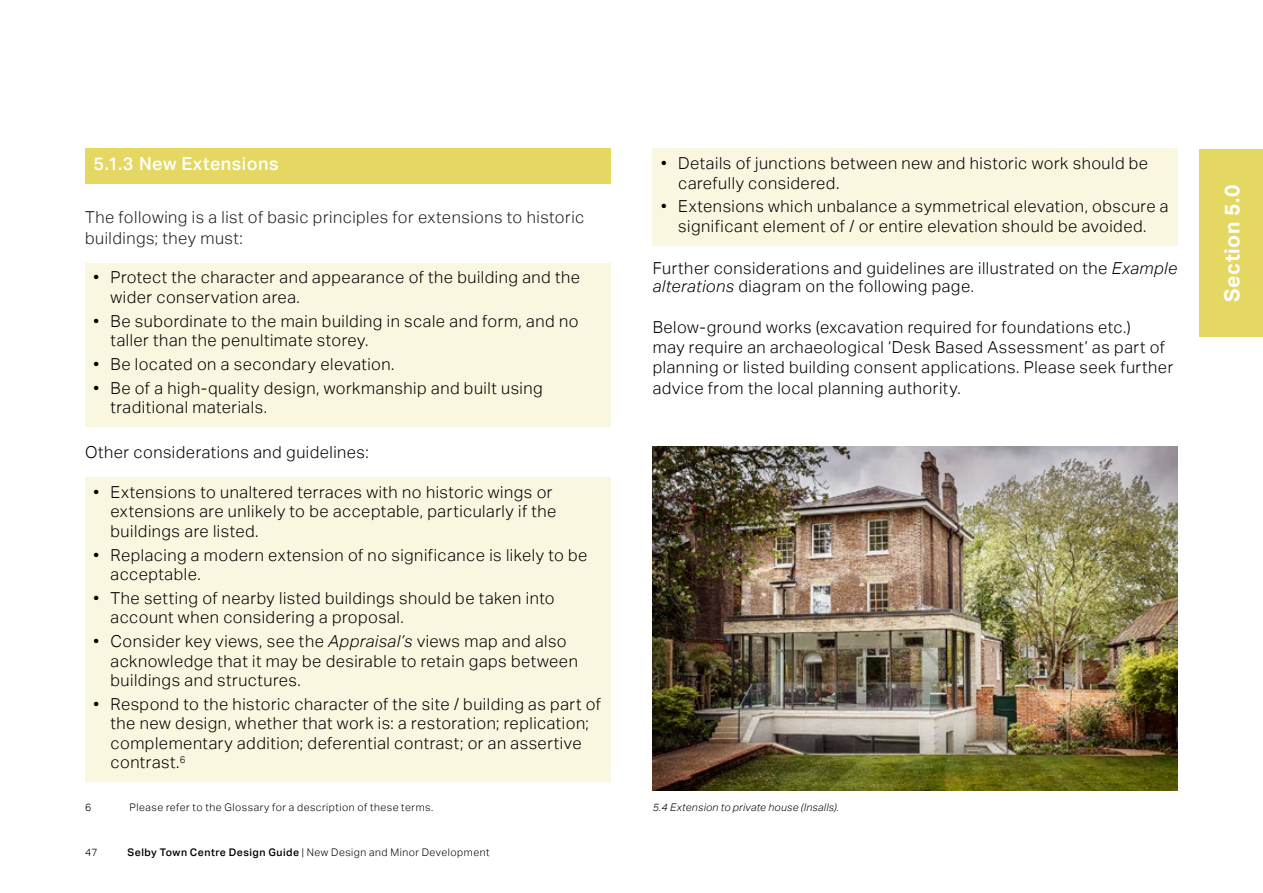
<style>
.page{position:relative;width:1263px;height:893px;background:#fff}
.page>*{position:absolute;margin:0;border:0;box-sizing:border-box;transform-origin:0 0}
.t1{font:700 21px "Aktiv Grotesk";letter-spacing:.025em;color:#fff}
.t2{font:500 18px "Aktiv Grotesk";letter-spacing:.025em;color:#fff}
.t3{font:300 16.5px/19.5px "Aktiv Grotesk";letter-spacing:.03em;color:#000}
.t4{font:300 16.5px/20.2px "Aktiv Grotesk";letter-spacing:.03em;color:#211d1e}
.t5{font:300 10.5px "Aktiv Grotesk";letter-spacing:.05em;color:#000}
.t6{font:italic 300 10.5px "Aktiv Grotesk";letter-spacing:.025em;color:#000}
.s1{font-style:italic}
.s2{font-weight:500}
</style>
<div class="page">
<div style="left:1199px;top:150px;width:64px;height:187px;background:#e4d862"></div>
<div style="left:85px;top:149px;width:525px;height:35px;background:#e4d862"></div>
<div style="left:85px;top:263px;width:525px;height:53px;background:#faf7e0"></div>
<div style="left:85px;top:306px;width:525px;height:53px;background:#faf7e0"></div>
<div style="left:85px;top:350px;width:525px;height:33px;background:#faf7e0"></div>
<div style="left:85px;top:373px;width:525px;height:53px;background:#faf7e0"></div>
<div style="left:85px;top:477px;width:525px;height:73px;background:#faf7e0"></div>
<div style="left:85px;top:540px;width:525px;height:53px;background:#faf7e0"></div>
<div style="left:85px;top:583px;width:525px;height:53px;background:#faf7e0"></div>
<div style="left:85px;top:627px;width:525px;height:72px;background:#faf7e0"></div>
<div style="left:85px;top:689px;width:525px;height:92px;background:#faf7e0"></div>
<div style="left:653px;top:149px;width:525px;height:53px;background:#faf7e0"></div>
<div style="left:653px;top:192px;width:525px;height:53px;background:#faf7e0"></div>
<img style="left:653px;top:446px;width:525px;height:345px">
<p class="t2" style="left:94px;top:153px;width:187px">5.1.3 New Extensions</p>
<p class="t4" style="left:85px;top:208px;width:501px">The following is a list of basic principles for extensions to historic buildings; they must:</p>
<p class="t3" style="left:111px;top:268px;width:471px;text-indent:-17px">• Protect the character and appearance of the building and the wider conservation area.</p>
<p class="t3" style="left:111px;top:311px;width:469px;text-indent:-17px">• Be subordinate to the main building in scale and form, and no taller than the penultimate storey.</p>
<p class="t3" style="left:94px;top:355px;width:303px">• Be located on a secondary elevation.</p>
<p class="t3" style="left:111px;top:378px;width:434px;text-indent:-17px">• Be of a high‑quality design, workmanship and built using traditional materials.</p>
<p class="t3" style="left:85px;top:443px;width:285px">Other considerations and guidelines:</p>
<p class="t3" style="left:111px;top:482px;width:447px;text-indent:-17px">• Extensions to unaltered terraces with no historic wings or extensions are unlikely to be acceptable, particularly if the buildings are listed.</p>
<p class="t3" style="left:111px;top:545px;width:478px;text-indent:-17px">• Replacing a modern extension of no significance is likely to be acceptable.</p>
<p class="t3" style="left:111px;top:588px;width:446px;text-indent:-17px">• The setting of nearby listed buildings should be taken into account when considering a proposal.</p>
<p class="t3" style="left:111px;top:632px;width:469px;text-indent:-17px">• Consider key views, see the <span class="s1">Appraisal’s</span> views map and also acknowledge that it may be desirable to retain gaps between buildings and structures.</p>
<p class="t3" style="left:111px;top:694px;width:492px;text-indent:-17px">• Respond to the historic character of the site / building as part of the new design, whether that work is: a restoration; replication; complementary addition; deferential contrast; or an assertive contrast.<sup>6</sup></p>
<p class="t5" style="left:85px;top:801px;width:8px">6</p>
<p class="t5" style="left:130px;top:801px;width:305px">Please refer to the Glossary for a description of these terms.</p>
<p class="t5" style="left:85px;top:846px;width:14px">47</p>
<p class="t5" style="left:128px;top:846px;width:364px"><span class="s2">Selby Town Centre Design Guide</span> | New Design and Minor Development</p>
<p class="t3" style="left:678px;top:154px;width:471px;text-indent:-17px">• Details of junctions between new and historic work should be carefully considered.</p>
<p class="t3" style="left:661px;top:197px;width:509px;text-align:center">• Extensions which unbalance a symmetrical elevation, obscure a significant element of / or entire elevation should be avoided.</p>
<p class="t3" style="left:653px;top:260px;width:526px;line-height:18px">Further considerations and guidelines are illustrated on the <span class="s1">Example alterations</span> diagram on the following page.</p>
<p class="t3" style="left:653px;top:317px;width:522px;line-height:20.2px">Below-ground works (excavation required for foundations etc.)<br>may require an archaeological ‘Desk Based Assessment’ as part of planning or listed building consent applications. Please seek further advice from the local planning authority.</p>
<p class="t1" style="left:1220px;top:302px;width:118px;rotate:-90deg">Section 5.0</p>
<p class="t6" style="left:653px;top:801px;width:188px">5.4 Extension to private house (Insalls).</p>
</div>
